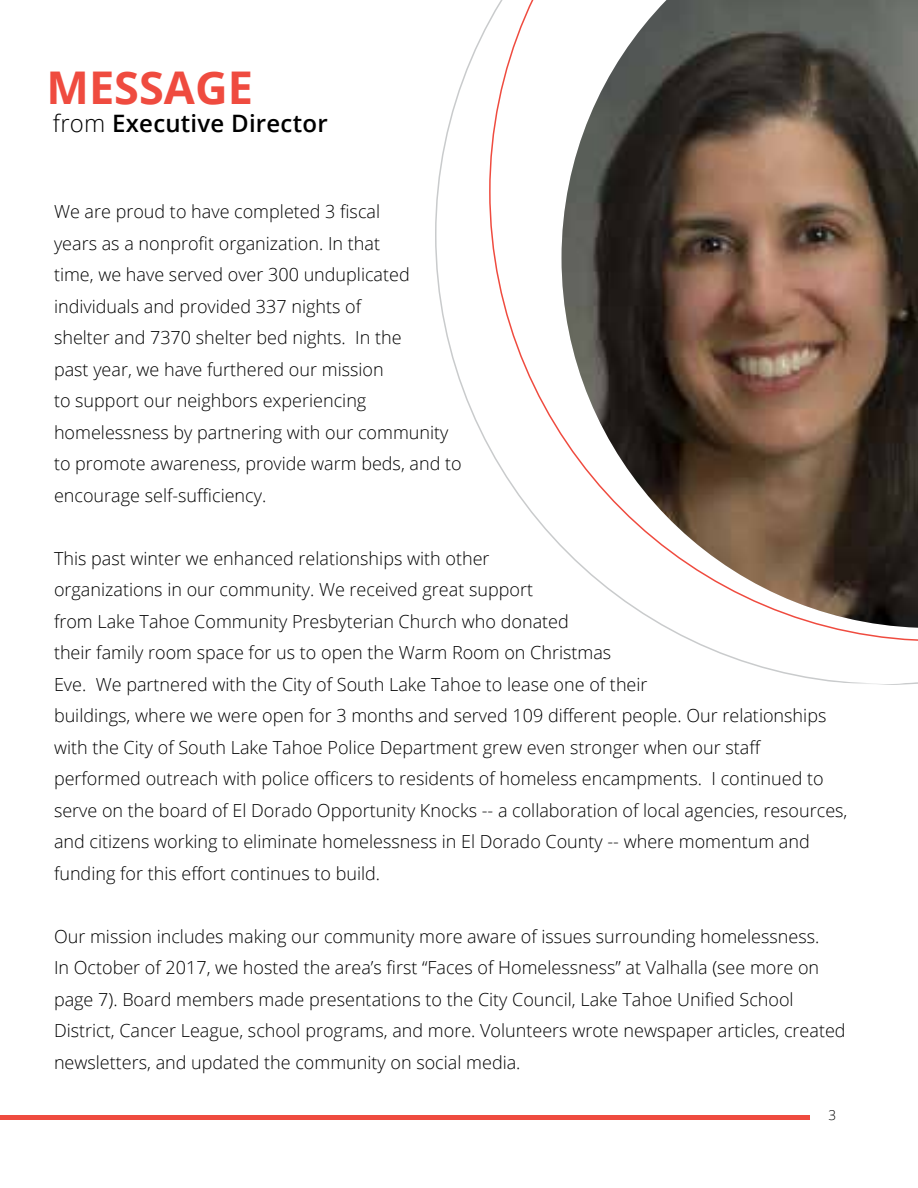
<style>
.page{position:relative;width:918px;height:1188px;background:#fff}
.page>*{position:absolute;margin:0;border:0;box-sizing:border-box;transform-origin:0 0}
.t1{font:700 45.15px "Open Sans";color:#ef4b3f}
.t2{font:600 24px "Open Sans";letter-spacing:.01em;color:#000}
.t3{font:300 18px/31.5px "Open Sans";color:#000}
.t4{font:300 13.5px "Open Sans";color:#000}
.s1{font-weight:300}
</style>
<div class="page">
<div style="left:0;top:1115px;width:809px;height:5px;background:#ef4b3f"></div>
<svg style="left:435px;top:0;width:483px;height:685px"></svg>
<h1 class="t1" style="left:46px;top:70px;width:208px">MESSAGE</h1>
<h2 class="t2" style="left:53px;top:114px;width:276px"><span class="s1">from</span> Executive Director</h2>
<p class="t3" style="left:54px;top:196px;width:409px">We are proud to have completed 3 fiscal<br>years as a nonprofit organization. In that<br>time, we have served over 300 unduplicated individuals and provided 337 nights of<br>shelter and 7370 shelter bed nights. In the<br>past year, we have furthered our mission<br>to support our neighbors experiencing homelessness by partnering with our community to promote awareness, provide warm beds, and to encourage self-sufficiency.</p>
<p class="t3" style="left:54px;top:542px;width:795px">This past winter we enhanced relationships with other<br>organizations in our community. We received great support<br>from Lake Tahoe Community Presbyterian Church who donated<br>their family room space for us to open the Warm Room on Christmas<br>Eve. We partnered with the City of South Lake Tahoe to lease one of their<br>buildings, where we were open for 3 months and served 109 different people. Our relationships with the City of South Lake Tahoe Police Department grew even stronger when our staff performed outreach with police officers to residents of homeless encampments. I continued to serve on the board of El Dorado Opportunity Knocks -- a collaboration of local agencies, resources, and citizens working to eliminate homelessness in El Dorado County -- where momentum and funding for this effort continues to build.</p>
<p class="t3" style="left:54px;top:920px;width:793px">Our mission includes making our community more aware of issues surrounding homelessness.<br>In October of 2017, we hosted the area’s first “Faces of Homelessness” at Valhalla (see more on page 7). Board members made presentations to the City Council, Lake Tahoe Unified School District, Cancer League, school programs, and more. Volunteers wrote newspaper articles, created newsletters, and updated the community on social media.</p>
<p class="t4" style="left:828px;top:1109px;width:9px">3</p>
</div>
